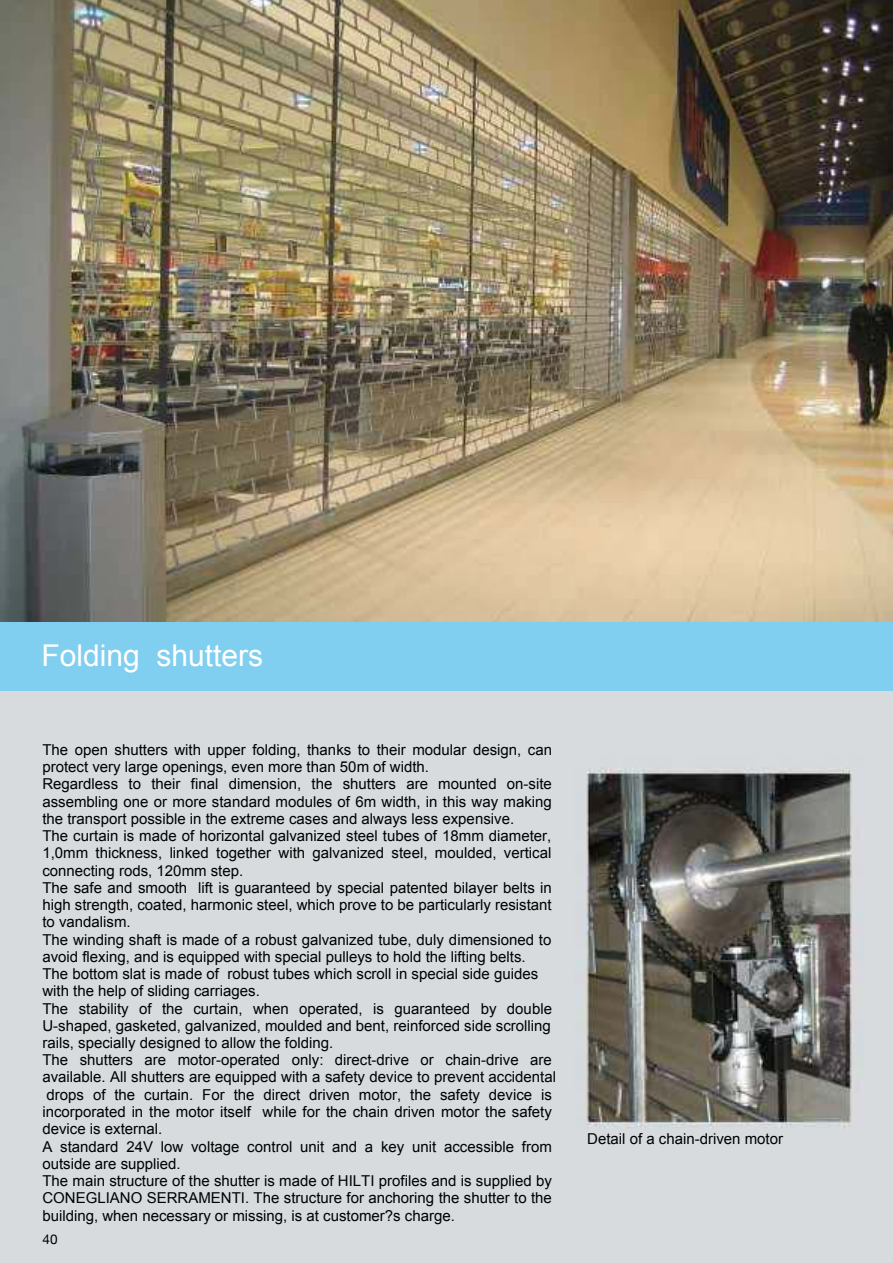
<style>
.page{position:relative;width:893px;height:1263px;background:#fff}
.page>*{position:absolute;margin:0;border:0;box-sizing:border-box;transform-origin:0 0}
.t1{font:30px "Arial";color:#fff}
.t2{font:15px/17.2px "Arial";color:#000}
.t3{font:13.5px "Helvetica Neue";color:#000}
</style>
<div class="page">
<img style="left:0;top:0;width:893px;height:1263px">
<div style="left:0;top:623px;width:893px;height:68px;background:#81cff0"></div>
<h1 class="t1" style="left:41px;top:636px;width:223px">Folding shutters</h1>
<p class="t2" style="left:42px;top:741px;width:515px">The open shutters with upper folding, thanks to their modular design, can protect very large openings, even more than 50m of width.<br>Regardless to their final dimension, the shutters are mounted on-site assembling one or more standard modules of 6m width, in this way making the transport possible in the extreme cases and always less expensive.<br>The curtain is made of horizontal galvanized steel tubes of 18mm diameter, 1,0mm thickness, linked together with galvanized steel, moulded, vertical connecting rods, 120mm step.<br>The safe and smooth lift is guaranteed by special patented bilayer belts in high strength, coated, harmonic steel, which prove to be particularly resistant to vandalism.<br>The winding shaft is made of a robust galvanized tube, duly dimensioned to avoid flexing, and is equipped with special pulleys to hold the lifting belts.<br>The bottom slat is made of robust tubes which scroll in special side guides with the help of sliding carriages.<br>The stability of the curtain, when operated, is guaranteed by double U-shaped, gasketed, galvanized, moulded and bent, reinforced side scrolling rails, specially designed to allow the folding.<br>The shutters are motor-operated only: direct-drive or chain-drive are available. All shutters are equipped with a safety device to prevent accidental</p>
<p class="t2" style="left:42px;top:1086px;width:511px">drops of the curtain. For the direct driven motor, the safety device is incorporated in the motor itself while for the chain driven motor the safety device is external.<br>A standard 24V low voltage control unit and a key unit accessible from outside are supplied.<br>The main structure of the shutter is made of HILTI profiles and is supplied by CONEGLIANO SERRAMENTI. The structure for anchoring the shutter to the building, when necessary or missing, is at customer?s charge.</p>
<p class="t3" style="left:43px;top:1229px;width:17px">40</p>
<p class="t2" style="left:587px;top:1130px;width:197px">Detail of a chain-driven motor</p>
</div>
